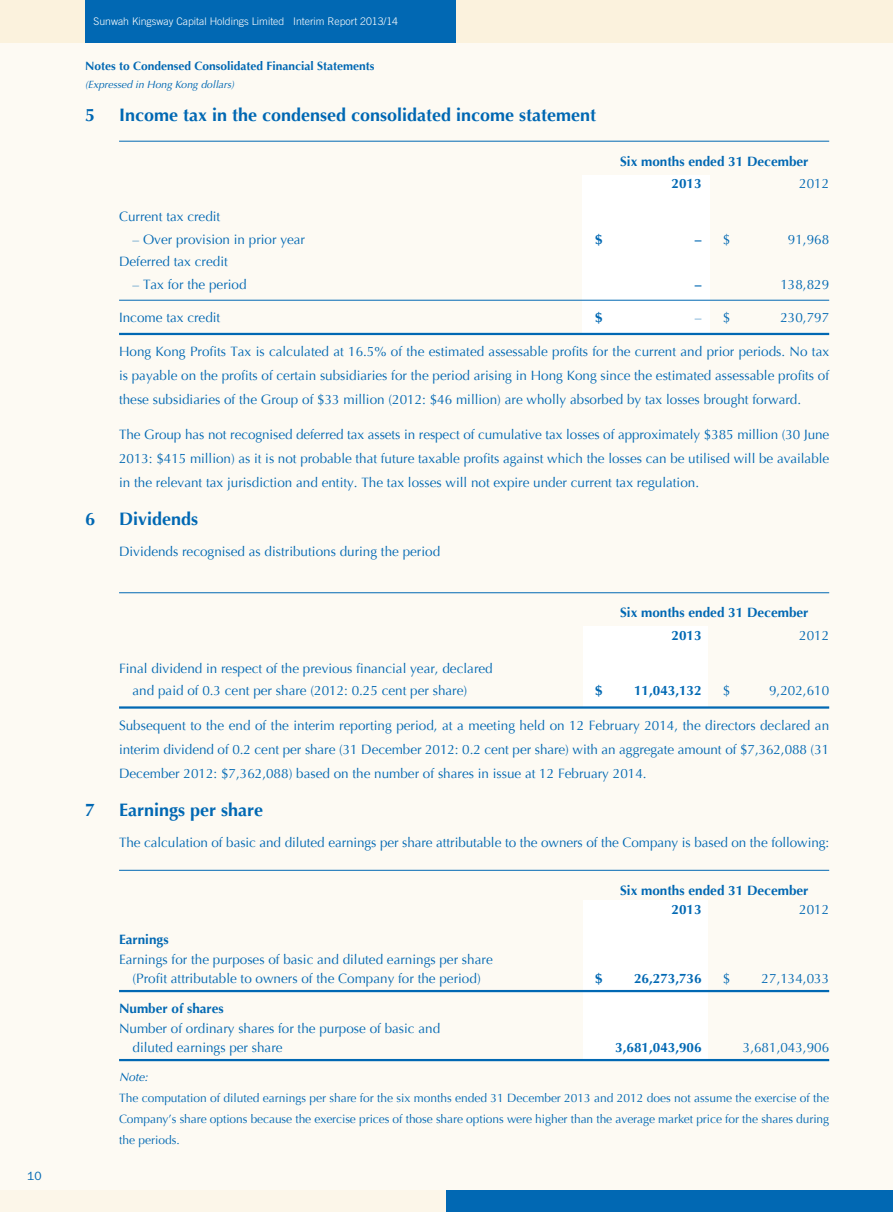
<style>
.page{position:relative;width:893px;height:1212px;background:#fdfaf3}
.page>*{position:absolute;margin:0;border:0;box-sizing:border-box;transform-origin:0 0}
.t1{font:700 18px "Optima";color:#0168b3}
.t2{font:13.5px/24px "Optima";color:#0168b3;text-align:justify}
.t3{font:700 13.5px/22.5px "Optima";color:#0168b3}
.t4{font:12px/21px "Optima";letter-spacing:-.005em;color:#0168b3;text-align:justify}
.t5{font:700 12px "Optima";color:#0168b3}
.t6{font:italic 12px "Optima";color:#0168b3}
.t7{font:12px "Franklin Gothic";color:#0168b3}
.t8{font:300 10.5px "Trade Gothic";color:#fff}
.t9{font:italic 10.5px "Optima";color:#0168b3}
.s1{font-weight:400}
</style>
<div class="page">
<div style="left:0;top:0;width:85px;height:43px;background:#fbf2dd"></div>
<div style="left:85px;top:0;width:371px;height:43px;background:#0168b3"></div>
<div style="left:456px;top:0;width:437px;height:43px;background:#fbf2dd"></div>
<div style="left:0;top:1191px;width:446px;height:21px;background:#fcf6e9"></div>
<div style="left:446px;top:1191px;width:447px;height:21px;background:#0168b3"></div>
<div style="left:583px;top:627px;width:125px;height:81px;background:#fff"></div>
<div style="left:583px;top:901px;width:125px;height:159px;background:#fff"></div>
<div style="left:583px;top:175px;width:127px;height:160px;background:#fff"></div>
<hr style="left:119px;top:141px;width:710px;height:1px;background:#0168b3">
<hr style="left:119px;top:300px;width:710px;height:1px;background:#0168b3">
<hr style="left:119px;top:333px;width:710px;height:2px;background:#0168b3">
<hr style="left:119px;top:592px;width:710px;height:1px;background:#0168b3">
<hr style="left:119px;top:706px;width:710px;height:3px;background:#0168b3">
<hr style="left:119px;top:870px;width:710px;height:1px;background:#0168b3">
<hr style="left:119px;top:990px;width:710px;height:2px;background:#0168b3">
<hr style="left:119px;top:1059px;width:710px;height:2px;background:#0168b3">
<p class="t7" style="left:27px;top:1171px;width:16px">10</p>
<p class="t8" style="left:94px;top:17px;width:306px">Sunwah Kingsway Capital Holdings Limited Interim Report 2013/14</p>
<p class="t5" style="left:85px;top:59px;width:291px">Notes to Condensed Consolidated Financial Statements</p>
<p class="t9" style="left:85px;top:79px;width:151px">(Expressed in Hong Kong dollars)</p>
<h1 class="t1" style="left:85px;top:105px;width:12px">5</h1>
<h1 class="t1" style="left:119px;top:105px;width:479px">Income tax in the condensed consolidated income statement</h1>
<p class="t3" style="left:672px;top:150px;width:138px;text-indent:-51px">Six months ended 31 December<br>2013</p>
<p class="t2" style="left:799px;top:172px;width:32px">2012</p>
<p class="t2" style="left:119px;top:205px;width:103px">Current tax credit</p>
<p class="t2" style="left:133px;top:227px;width:174px">– Over provision in prior year</p>
<p class="t3" style="left:595px;top:228px;width:9px">$</p>
<p class="t3" style="left:695px;top:228px;width:37px">– <span class="s1">$</span></p>
<p class="t2" style="left:788px;top:227px;width:43px">91,968</p>
<p class="t2" style="left:119px;top:250px;width:110px">Deferred tax credit</p>
<p class="t2" style="left:133px;top:272px;width:116px">– Tax for the period</p>
<p class="t3" style="left:695px;top:273px;width:8px">–</p>
<p class="t2" style="left:780px;top:272px;width:50px">138,829</p>
<p class="t2" style="left:119px;top:305px;width:103px">Income tax credit</p>
<p class="t3" style="left:595px;top:306px;width:9px">$</p>
<p class="t2" style="left:695px;top:305px;width:37px">– $</p>
<p class="t2" style="left:780px;top:305px;width:50px">230,797</p>
<p class="t2" style="left:119px;top:340px;width:712px">Hong Kong Profits Tax is calculated at 16.5% of the estimated assessable profits for the current and prior periods. No tax is payable on the profits of certain subsidiaries for the period arising in Hong Kong since the estimated assessable profits of these subsidiaries of the Group of $33 million (2012: $46 million) are wholly absorbed by tax losses brought forward.</p>
<p class="t2" style="left:119px;top:422px;width:712px">The Group has not recognised deferred tax assets in respect of cumulative tax losses of approximately $385 million (30 June 2013: $415 million) as it is not probable that future taxable profits against which the losses can be utilised will be available in the relevant tax jurisdiction and entity. The tax losses will not expire under current tax regulation.</p>
<h1 class="t1" style="left:85px;top:508px;width:12px">6</h1>
<h1 class="t1" style="left:119px;top:508px;width:81px">Dividends</h1>
<p class="t2" style="left:119px;top:539px;width:323px">Dividends recognised as distributions during the period</p>
<p class="t3" style="left:672px;top:602px;width:138px;text-indent:-51px">Six months ended 31 December<br>2013</p>
<p class="t2" style="left:799px;top:623px;width:32px">2012</p>
<p class="t2" style="left:133px;top:657px;width:362px;line-height:22.5px;text-indent:-14px">Final dividend in respect of the previous financial year, declared and paid of 0.3 cent per share (2012: 0.25 cent per share)</p>
<p class="t3" style="left:595px;top:680px;width:9px">$</p>
<p class="t3" style="left:634px;top:680px;width:69px">11,043,132</p>
<p class="t2" style="left:723px;top:679px;width:9px">$</p>
<p class="t2" style="left:769px;top:679px;width:62px">9,202,610</p>
<p class="t2" style="left:119px;top:713px;width:712px">Subsequent to the end of the interim reporting period, at a meeting held on 12 February 2014, the directors declared an interim dividend of 0.2 cent per share (31 December 2012: 0.2 cent per share) with an aggregate amount of $7,362,088 (31<br>December 2012: $7,362,088) based on the number of shares in issue at 12 February 2014.</p>
<h1 class="t1" style="left:85px;top:799px;width:12px">7</h1>
<h1 class="t1" style="left:119px;top:799px;width:146px">Earnings per share</h1>
<p class="t2" style="left:119px;top:830px;width:712px">The calculation of basic and diluted earnings per share attributable to the owners of the Company is based on the following:</p>
<p class="t3" style="left:672px;top:881px;width:138px;line-height:19.5px;text-indent:-51px">Six months ended 31 December<br>2013</p>
<p class="t2" style="left:799px;top:898px;width:32px">2012</p>
<p class="t3" style="left:119px;top:929px;width:51px">Earnings</p>
<p class="t2" style="left:119px;top:950px;width:375px;line-height:19.5px;text-align:center">Earnings for the purposes of basic and diluted earnings per share (Profit attributable to owners of the Company for the period)</p>
<p class="t3" style="left:119px;top:998px;width:106px">Number of shares</p>
<p class="t2" style="left:133px;top:1019px;width:309px;line-height:19.5px;text-indent:-14px">Number of ordinary shares for the purpose of basic and diluted earnings per share</p>
<p class="t3" style="left:595px;top:968px;width:9px">$</p>
<p class="t3" style="left:634px;top:968px;width:69px">26,273,736</p>
<p class="t2" style="left:723px;top:967px;width:9px">$</p>
<p class="t2" style="left:762px;top:967px;width:69px">27,134,033</p>
<p class="t3" style="left:615px;top:1037px;width:88px">3,681,043,906</p>
<p class="t2" style="left:743px;top:1036px;width:88px">3,681,043,906</p>
<p class="t6" style="left:119px;top:1071px;width:30px">Note:</p>
<p class="t4" style="left:119px;top:1088px;width:712px">The computation of diluted earnings per share for the six months ended 31 December 2013 and 2012 does not assume the exercise of the Company’s share options because the exercise prices of those share options were higher than the average market price for the shares during the periods.</p>
</div>
